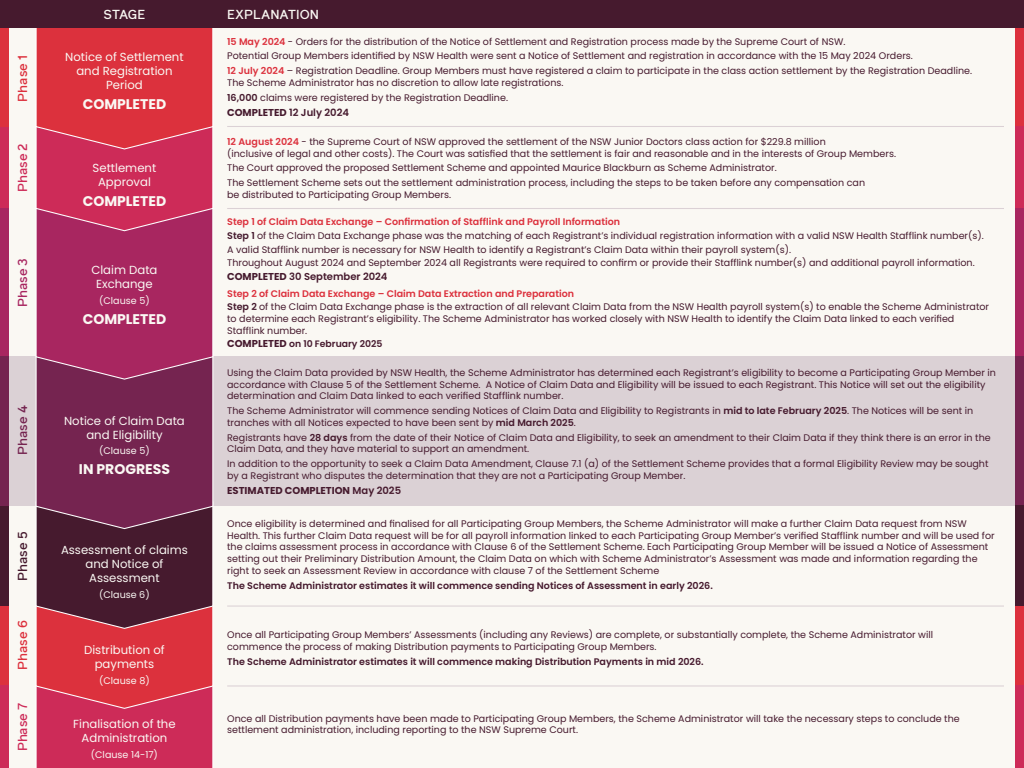
<style>
.page{position:relative;width:1024px;height:768px;background:#fff}
.page>*{position:absolute;margin:0;border:0;box-sizing:border-box;transform-origin:0 0}
.t1{font:700 14px "Poppins";color:#faf8f3}
.t2{font:500 12.7px "Reader Pro";color:#faf8f3}
.t3{font:500 12.7px "Reader Pro";color:#dc313d}
.t4{font:500 12.7px "Reader Pro";color:#cd2b58}
.t5{font:500 12.7px "Reader Pro";color:#a82660}
.t6{font:500 12.7px "Reader Pro";color:#752450}
.t7{font:500 12.7px "Reader Pro";color:#461a2e}
.t8{font:11.7px/14px "Poppins";color:#faf8f3;text-align:center}
.t9{font:600 10px "Poppins";color:#461a2e}
.t10{font:700 10px "Poppins";color:#461a2e}
.t11{font:9.6px/11.7px "Poppins";color:#461a2e}
.t12{font:600 9.6px "Poppins";color:#461a2e}
.t13{font:9.6px "Poppins";color:#faf8f3}
.t14{font:600 9.3px "Poppins";color:#461a2e}
.s1{font-weight:600;color:#dc313d}
.s2{font-weight:600}
.s3{font-weight:700}
.s4{font-weight:700;font-size:10px}
</style>
<div class="page">
<div style="left:8px;top:28px;width:1010px;height:740px;background:#faf8f3"></div>
<div style="left:4px;top:356px;width:1020px;height:150px;background:#dbd1d5"></div>
<svg style="left:36px;top:530px;width:177px;height:238px;background:#a12a42"></svg>
<svg style="left:35px;top:380px;width:179px;height:150px;background:#742851"></svg>
<svg style="left:35px;top:232px;width:179px;height:148px;background:#a62b62"></svg>
<svg style="left:36px;top:28px;width:177px;height:204px;background:#d3324d"></svg>
<div style="left:0;top:28px;width:8px;height:99px;background:#dc313d"></div>
<div style="left:1016px;top:28px;width:8px;height:99px;background:#dc313d"></div>
<div style="left:0;top:127px;width:8px;height:82px;background:#cd2b58"></div>
<div style="left:1016px;top:126px;width:8px;height:83px;background:#cd2b58"></div>
<div style="left:0;top:208px;width:8px;height:148px;background:#a82660"></div>
<div style="left:1016px;top:208px;width:8px;height:148px;background:#a82660"></div>
<div style="left:0;top:356px;width:8px;height:150px;background:#752450"></div>
<div style="left:1016px;top:356px;width:8px;height:150px;background:#752450"></div>
<div style="left:0;top:506px;width:8px;height:101px;background:#461a2e"></div>
<div style="left:1016px;top:506px;width:8px;height:100px;background:#461a2e"></div>
<div style="left:0;top:606px;width:8px;height:81px;background:#dc313d"></div>
<div style="left:1016px;top:606px;width:8px;height:81px;background:#dc313d"></div>
<div style="left:0;top:685px;width:8px;height:83px;background:#cd2b58"></div>
<div style="left:1016px;top:686px;width:8px;height:82px;background:#cd2b58"></div>
<hr style="left:227px;top:126px;width:777px;height:1px;background:#dbd1d5">
<hr style="left:227px;top:208px;width:777px;height:1px;background:#dbd1d5">
<hr style="left:227px;top:606px;width:777px;height:1px;background:#dbd1d5">
<hr style="left:227px;top:685px;width:777px;height:2px;background:#dbd1d5">
<div style="left:0;top:0;width:1024px;height:28px;background:#461a2e"></div>
<h2 class="t3" style="left:14px;top:102px;width:48px;rotate:-90deg">Phase 1</h2>
<h2 class="t4" style="left:14px;top:192px;width:51px;rotate:-90deg">Phase 2</h2>
<h2 class="t5" style="left:14px;top:307px;width:51px;rotate:-90deg">Phase 3</h2>
<h2 class="t6" style="left:14px;top:455px;width:51px;rotate:-90deg">Phase 4</h2>
<h2 class="t7" style="left:14px;top:581px;width:51px;rotate:-90deg">Phase 5</h2>
<h2 class="t3" style="left:14px;top:670px;width:51px;rotate:-90deg">Phase 6</h2>
<h2 class="t4" style="left:14px;top:751px;width:50px;rotate:-90deg">Phase 7</h2>
<h2 class="t2" style="left:103px;top:6px;width:44px">STAGE</h2>
<h2 class="t2" style="left:227px;top:6px;width:93px">EXPLANATION</h2>
<p class="t8" style="left:65px;top:50px;width:120px">Notice of Settlement and Registration<br>Period</p>
<h1 class="t1" style="left:83px;top:96px;width:85px">COMPLETED</h1>
<p class="t8" style="left:93px;top:161px;width:65px">Settlement<br>Approval</p>
<h1 class="t1" style="left:83px;top:193px;width:85px">COMPLETED</h1>
<p class="t8" style="left:91px;top:263px;width:68px">Claim Data<br>Exchange</p>
<p class="t13" style="left:99px;top:295px;width:52px">(Clause 5)</p>
<h1 class="t1" style="left:83px;top:311px;width:85px">COMPLETED</h1>
<p class="t8" style="left:64px;top:414px;width:122px">Notice of Claim Data and Eligibility</p>
<p class="t13" style="left:99px;top:446px;width:52px">(Clause 5)</p>
<h1 class="t1" style="left:79px;top:461px;width:93px">IN PROGRESS</h1>
<p class="t8" style="left:61px;top:543px;width:128px">Assessment of claims and Notice of<br>Assessment</p>
<p class="t13" style="left:99px;top:589px;width:52px">(Clause 6)</p>
<p class="t8" style="left:84px;top:643px;width:82px">Distribution of payments</p>
<p class="t13" style="left:99px;top:675px;width:52px">(Clause 8)</p>
<p class="t8" style="left:73px;top:717px;width:104px">Finalisation of the<br>Administration</p>
<p class="t13" style="left:91px;top:749px;width:69px">(Clause 14-17)</p>
<p class="t11" style="left:227px;top:34px;width:746px;line-height:14.9px"><span class="s1">15 May 2024</span> - Orders for the distribution of the Notice of Settlement and Registration process made by the Supreme Court of NSW.<br>Potential Group Members identified by NSW Health were sent a Notice of Settlement and registration in accordance with the 15 May 2024 Orders.<br><span class="s1">12 July 2024</span> – Registration Deadline. Group Members must have registered a claim to participate in the class action settlement by the Registration Deadline.</p>
<p class="t11" style="left:227px;top:75px;width:338px;line-height:14.9px">The Scheme Administrator has no discretion to allow late registrations.<br><span class="s2">16,000</span> claims were registered by the Registration Deadline.</p>
<p class="t9" style="left:227px;top:106px;width:123px"><span class="s3">COMPLETED</span> 12 July 2024</p>
<p class="t11" style="left:227px;top:136px;width:670px"><span class="s1">12 August 2024</span> - the Supreme Court of NSW approved the settlement of the NSW Junior Doctors class action for $229.8 million<br>(inclusive of legal and other costs). The Court was satisfied that the settlement is fair and reasonable and in the interests of Group Members.</p>
<p class="t11" style="left:227px;top:161px;width:639px;line-height:14.9px">The Court approved the proposed Settlement Scheme and appointed Maurice Blackburn as Scheme Administrator.<br>The Settlement Scheme sets out the settlement administration process, including the steps to be taken before any compensation can</p>
<p class="t11" style="left:227px;top:189px;width:225px">be distributed to Participating Group Members.</p>
<p class="t11" style="left:227px;top:215px;width:758px;line-height:13.7px"><span class="s1">Step 1 of Claim Data Exchange – Confirmation of Stafflink and Payroll Information<br></span><span class="s2">Step 1</span> of the Claim Data Exchange phase was the matching of each Registrant’s individual registration information with a valid NSW Health Stafflink number(s).<br>A valid Stafflink number is necessary for NSW Health to identify a Registrant’s Claim Data within their payroll system(s).<br>Throughout August 2024 and September 2024 all Registrants were required to confirm or provide their Stafflink number(s) and additional payroll information.</p>
<p class="t9" style="left:227px;top:271px;width:162px"><span class="s3">COMPLETED</span> 30 September 2024</p>
<p class="t11" style="left:227px;top:287px;width:764px;line-height:13.7px"><span class="s1">Step 2 of Claim Data Exchange – Claim Data Extraction and Preparation<br></span><span class="s2">Step 2</span> of the Claim Data Exchange phase is the extraction of all relevant Claim Data from the NSW Health payroll system(s) to enable the Scheme Administrator</p>
<p class="t11" style="left:227px;top:313px;width:729px">to determine each Registrant’s eligibility. The Scheme Administrator has worked closely with NSW Health to identify the Claim Data linked to each verified<br>Stafflink number.</p>
<p class="t14" style="left:227px;top:339px;width:157px"><span class="s4">COMPLETED</span> on 10 February 2025</p>
<p class="t11" style="left:227px;top:367px;width:770px">Using the Claim Data provided by NSW Health, the Scheme Administrator has determined each Registrant’s eligibility to become a Participating Group Member in accordance with Clause 5 of the Settlement Scheme. A Notice of Claim Data and Eligibility will be issued to each Registrant. This Notice will set out the eligibility determination and Claim Data linked to each verified Stafflink number.</p>
<p class="t11" style="left:227px;top:405px;width:748px">The Scheme Administrator will commence sending Notices of Claim Data and Eligibility to Registrants in <span class="s2">mid to late February 2025</span>. The Notices will be sent in tranches with all Notices expected to have been sent by <span class="s2">mid March 2025</span>.</p>
<p class="t11" style="left:227px;top:432px;width:765px">Registrants have <span class="s2">28 days</span> from the date of their Notice of Claim Data and Eligibility, to seek an amendment to their Claim Data if they think there is an error in the<br>Claim Data, and they have material to support an amendment.</p>
<p class="t11" style="left:227px;top:458px;width:763px">In addition to the opportunity to seek a Claim Data Amendment, Clause 7.1 (a) of the Settlement Scheme provides that a formal Eligibility Review may be sought by a Registrant who disputes the determination that they are not a Participating Group Member.</p>
<p class="t10" style="left:227px;top:484px;width:175px">ESTIMATED COMPLETION <span class="s2">May 2025</span></p>
<p class="t11" style="left:227px;top:518px;width:769px">Once eligibility is determined and finalised for all Participating Group Members, the Scheme Administrator will make a further Claim Data request from NSW Health. This further Claim Data request will be for all payroll information linked to each Participating Group Member’s verified Stafflink number and will be used for the claims assessment process in accordance with Clause 6 of the Settlement Scheme. Each Participating Group Member will be issued a Notice of Assessment setting out their Preliminary Distribution Amount, the Claim Data on which with Scheme Administrator’s Assessment was made and information regarding the right to seek an Assessment Review in accordance with clause 7 of the Settlement Scheme</p>
<p class="t12" style="left:227px;top:580px;width:487px">The Scheme Administrator estimates it will commence sending Notices of Assessment in early 2026.</p>
<p class="t11" style="left:227px;top:629px;width:707px">Once all Participating Group Members’ Assessments (including any Reviews) are complete, or substantially complete, the Scheme Administrator will commence the process of making Distribution payments to Participating Group Members.</p>
<p class="t12" style="left:227px;top:656px;width:478px">The Scheme Administrator estimates it will commence making Distribution Payments in mid 2026.</p>
<p class="t11" style="left:227px;top:712px;width:734px">Once all Distribution payments have been made to Participating Group Members, the Scheme Administrator will take the necessary steps to conclude the settlement administration, including reporting to the NSW Supreme Court.</p>
</div>
